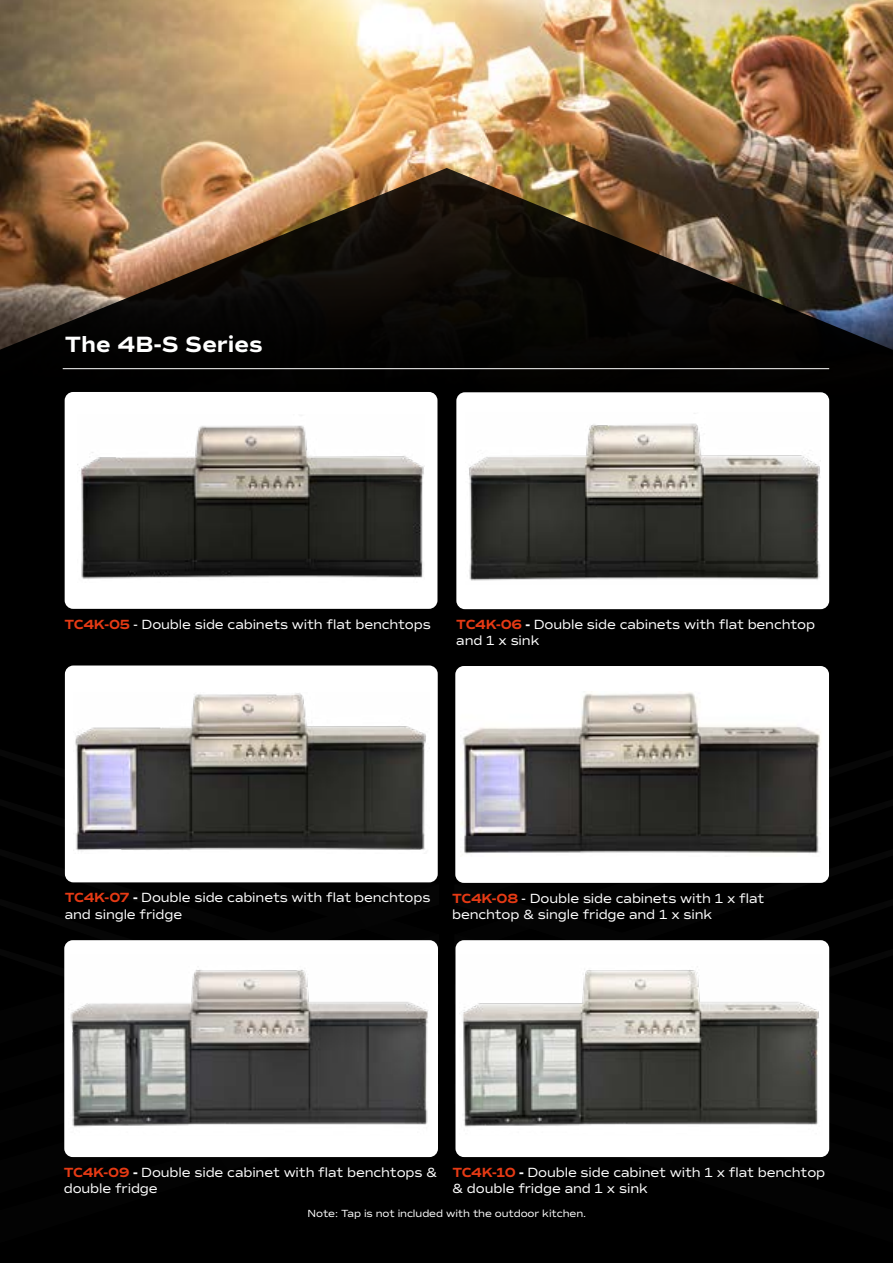
<style>
.page{position:relative;width:893px;height:1263px;background:#fff}
.page>*{position:absolute;margin:0;border:0;box-sizing:border-box;transform-origin:0 0}
.t1{font:700 22.5px "Commuters Sans";color:#fff}
.t2{font:13.5px/16.2px "Commuters Sans";letter-spacing:-.01em;color:#fff}
.t3{font:10.5px "Commuters Sans";letter-spacing:-.01em;color:#fff}
.s1{font-weight:700;color:#e63a14}
.s2{font-weight:700}
</style>
<div class="page">
<img style="left:0;top:0;width:893px;height:168px">
<img style="left:0;top:168px;width:893px;height:1095px">
<div style="left:454px;top:1200px;width:439px;height:50px;background:#000"></div>
<div style="left:454px;top:1150px;width:439px;height:50px;background:#000"></div>
<div style="left:454px;top:1100px;width:439px;height:50px;background:#030303"></div>
<div style="left:454px;top:1050px;width:439px;height:50px;background:#030303"></div>
<div style="left:454px;top:742px;width:439px;height:142px;background:#000"></div>
<div style="left:454px;top:884px;width:439px;height:166px;background:#000"></div>
<div style="left:0;top:1197px;width:439px;height:50px;background:#000"></div>
<div style="left:0;top:1147px;width:439px;height:50px;background:#000"></div>
<div style="left:0;top:1097px;width:439px;height:50px;background:#030303"></div>
<div style="left:0;top:1047px;width:439px;height:50px;background:#030303"></div>
<div style="left:0;top:745px;width:439px;height:139px;background:#000"></div>
<div style="left:0;top:884px;width:439px;height:163px;background:#000"></div>
<hr style="left:63px;top:368px;width:766px;height:1px;background:#fff">
<div style="left:455px;top:940px;width:374px;height:217px;background:#fff;border-radius:9px"></div>
<img style="left:462px;top:966px;width:357px;height:161px">
<div style="left:65px;top:392px;width:372px;height:217px;background:#fff;border-radius:9px"></div>
<img style="left:77px;top:425px;width:348px;height:154px">
<div style="left:456px;top:392px;width:373px;height:217px;background:#fff;border-radius:9px"></div>
<img style="left:469px;top:413px;width:351px;height:168px">
<div style="left:65px;top:665px;width:373px;height:217px;background:#fff;border-radius:9px"></div>
<img style="left:75px;top:693px;width:351px;height:159px">
<div style="left:455px;top:666px;width:374px;height:217px;background:#fff;border-radius:9px"></div>
<img style="left:461px;top:691px;width:360px;height:163px">
<div style="left:64px;top:940px;width:374px;height:217px;background:#fff;border-radius:9px"></div>
<img style="left:70px;top:969px;width:358px;height:158px">
<h1 class="t1" style="left:65px;top:330px;width:199px">The 4B-S Series</h1>
<p class="t2" style="left:65px;top:616px;width:368px"><span class="s1">TC4K-05</span> - Double side cabinets with flat benchtops</p>
<p class="t2" style="left:456px;top:616px;width:360px"><span class="s1">TC4K-06</span> <span class="s2">-</span> Double side cabinets with flat benchtop and 1 x sink</p>
<p class="t2" style="left:65px;top:890px;width:367px"><span class="s1">TC4K-07</span> <span class="s2">-</span> Double side cabinets with flat benchtops and single fridge</p>
<p class="t2" style="left:452px;top:890px;width:314px"><span class="s1">TC4K-08</span> - Double side cabinets with 1 x flat benchtop &amp; single fridge and 1 x sink</p>
<p class="t2" style="left:64px;top:1164px;width:375px"><span class="s1">TC4K-09</span> <span class="s2">-</span> Double side cabinet with flat benchtops &amp; double fridge</p>
<p class="t2" style="left:452px;top:1164px;width:374px"><span class="s1">TC4K-10</span> <span class="s2">-</span> Double side cabinet with 1 x flat benchtop &amp; double fridge and 1 x sink</p>
<p class="t3" style="left:308px;top:1207px;width:280px">Note: Tap is not included with the outdoor kitchen.</p>
</div>
